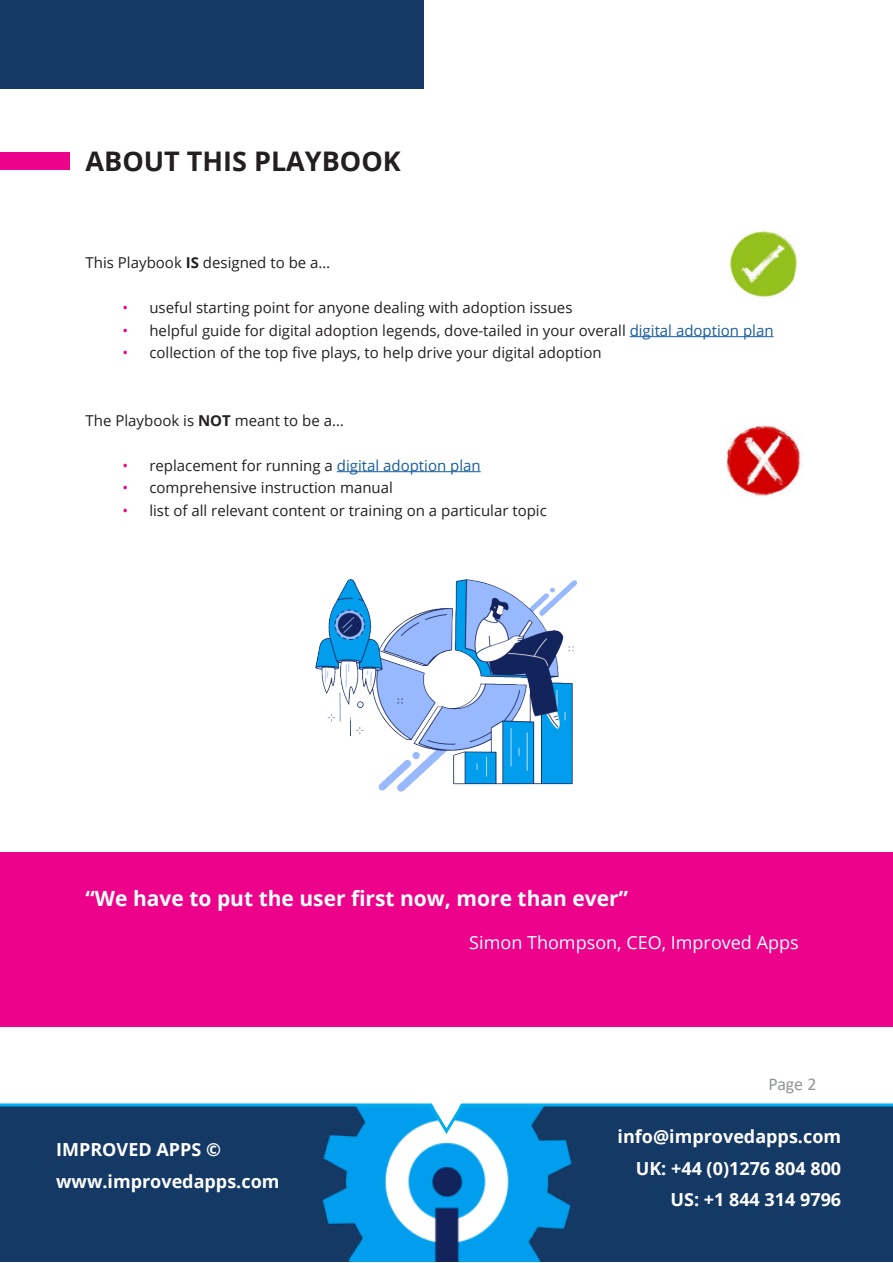
<style>
.page{position:relative;width:893px;height:1263px;background:#fff}
.page>*{position:absolute;margin:0;border:0;box-sizing:border-box;transform-origin:0 0}
.t1{font:700 27px "Open Sans";color:#231f20}
.t2{font:700 21px "Open Sans";color:#fff}
.t3{font:700 18px "Open Sans";color:#fff}
.t4{font:18px "Open Sans";color:#fff}
.t5{font:18px "Calibri";color:#939598}
.t6{font:15px "Open Sans";color:#231f20}
.s1{font-weight:700}
.s2{color:#ed028c}
.s3{color:#175d9e}
</style>
<div class="page">
<div style="left:1px;top:1104px;width:892px;height:157px;background:#143965"></div>
<img style="left:316px;top:1106px;width:268px;height:155px">
<hr style="left:630px;top:336px;width:144px;height:1px;background:#175d9e">
<hr style="left:337px;top:471px;width:144px;height:1px;background:#175d9e">
<div style="left:0;top:0;width:424px;height:89px;background:#143965"></div>
<div style="left:0;top:153px;width:69px;height:17px;background:#ed028c"></div>
<hr style="left:0;top:1103px;width:893px;height:3px;background:#00aeef">
<svg style="left:427px;top:1103px;width:40px;height:34px"></svg>
<div style="left:0;top:853px;width:893px;height:174px;background:#ed028c"></div>
<img style="left:315px;top:579px;width:262px;height:213px">
<img style="left:730px;top:231px;width:69px;height:68px">
<img style="left:726px;top:425px;width:75px;height:71px">
<p class="t1" style="left:86px;top:142px;width:317px">ABOUT THIS PLAYBOOK</p>
<p class="t6" style="left:86px;top:252px;width:246px">This Playbook <span class="s1">IS</span> designed to be a…</p>
<p class="t6" style="left:122px;top:297px;width:452px"><span class="s2">•</span> useful starting point for anyone dealing with adoption issues</p>
<p class="t6" style="left:122px;top:320px;width:653px"><span class="s2">•</span> helpful guide for digital adoption legends, dove-tailed in your overall <span class="s3">digital adoption plan</span></p>
<p class="t6" style="left:122px;top:342px;width:481px"><span class="s2">•</span> collection of the top five plays, to help drive your digital adoption</p>
<p class="t6" style="left:86px;top:410px;width:260px">The Playbook is <span class="s1">NOT</span> meant to be a…</p>
<p class="t6" style="left:122px;top:455px;width:360px"><span class="s2">•</span> replacement for running a <span class="s3">digital adoption plan</span></p>
<p class="t6" style="left:122px;top:477px;width:272px"><span class="s2">•</span> comprehensive instruction manual</p>
<p class="t6" style="left:122px;top:500px;width:426px"><span class="s2">•</span> list of all relevant content or training on a particular topic</p>
<p class="t2" style="left:86px;top:884px;width:544px">“We have to put the user first now, more than ever”</p>
<p class="t4" style="left:469px;top:930px;width:331px">Simon Thompson, CEO, Improved Apps</p>
<p class="t3" style="left:56px;top:1137px;width:166px">IMPROVED APPS ©</p>
<p class="t3" style="left:56px;top:1168px;width:225px">www.improvedapps.com</p>
<p class="t5" style="left:768px;top:1071px;width:50px">Page 2</p>
<p class="t3" style="left:618px;top:1124px;width:225px">info@improvedapps.com</p>
<p class="t3" style="left:636px;top:1155px;width:207px">UK: +44 (0)1276 804 800</p>
<p class="t3" style="left:670px;top:1187px;width:172px">US: +1 844 314 9796</p>
</div>
